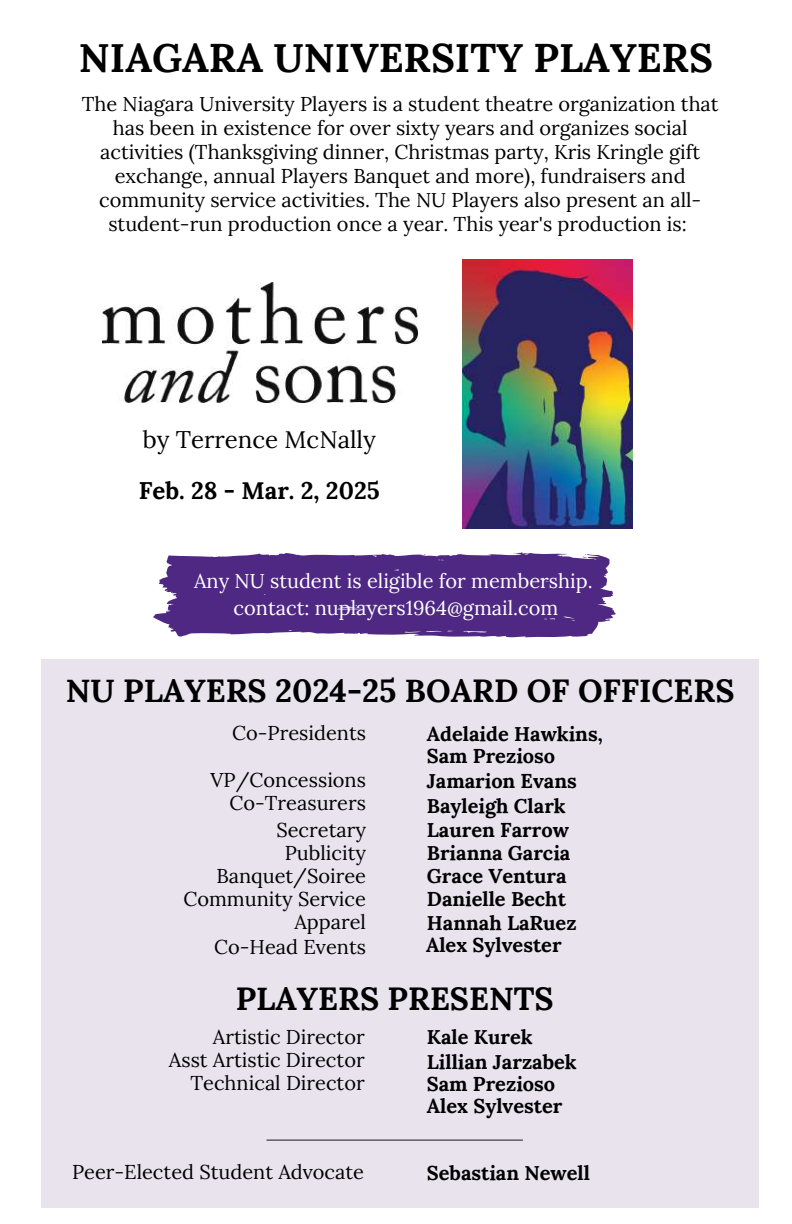
<style>
.page{position:relative;width:792px;height:1224px;background:#fff}
.page>*{position:absolute;margin:0;border:0;box-sizing:border-box;transform-origin:0 0}
.t1{font:700 40px "Lora";color:#000}
.t2{font:700 32px "Lora";color:#000}
.t3{font:24px "Lora";color:#000}
.t4{font:700 24px "Lora";color:#000}
.t5{font:20px/23px "Lora";color:#000;text-align:right}
.t6{font:700 20px/23.6px "Lora";color:#000}
.t7{font:20px/27px "Lora";color:#fff;text-align:center}
</style>
<div class="page">
<svg style="left:153px;top:552px;width:462px;height:86px;background:#644292"></svg>
<img style="left:463px;top:259px;width:169px;height:270px">
<div style="left:41px;top:659px;width:718px;height:549px;background:#e9e3ee"></div>
<img style="left:102px;top:283px;width:315px;height:120px">
<hr style="left:267px;top:1139px;width:255px;height:2px;background:#000">
<h1 class="t1" style="left:79px;top:32px;width:635px">NIAGARA UNIVERSITY PLAYERS</h1>
<p class="t5" style="left:82px;top:92px;width:638px;line-height:24px;text-align:center">The Niagara University Players is a student theatre organization that has been in existence for over sixty years and organizes social activities (Thanksgiving dinner, Christmas party, Kris Kringle gift exchange, annual Players Banquet and more), fundraisers and community service activities. The NU Players also present an all&shy;student-run production once a year. This year's production is:</p>
<p class="t3" style="left:143px;top:424px;width:234px">by Terrence McNally</p>
<p class="t4" style="left:139px;top:475px;width:242px">Feb. 28 - Mar. 2, 2025</p>
<p class="t7" style="left:194px;top:567px;width:400px">Any NU student is eligible for membership. contact: nuplayers1964@gmail.com</p>
<h2 class="t2" style="left:66px;top:670px;width:670px">NU PLAYERS 2024-25 BOARD OF OFFICERS</h2>
<p class="t5" style="left:232px;top:721px;width:135px">Co-Presidents</p>
<p class="t5" style="left:211px;top:768px;width:157px">VP/Concessions<br>Co-Treasurers</p>
<p class="t5" style="left:183px;top:818px;width:184px">Secretary<br>Publicity<br>Banquet/Soiree<br>Community Service<br>Apparel</p>
<p class="t5" style="left:214px;top:935px;width:153px">Co-Head Events</p>
<p class="t6" style="left:427px;top:722px;width:177px;line-height:22.4px">Adelaide Hawkins,<br>Sam Prezioso</p>
<p class="t6" style="left:426px;top:769px;width:152px">Jamarion Evans<br>Bayleigh Clark<br>Lauren Farrow<br>Brianna Garcia<br>Grace Ventura<br>Danielle Becht<br>Hannah LaRuez<br>Alex Sylvester</p>
<h2 class="t2" style="left:236px;top:978px;width:320px">PLAYERS PRESENTS</h2>
<p class="t5" style="left:169px;top:1025px;width:197px">Artistic Director<br>Asst Artistic Director<br>Technical Director</p>
<p class="t6" style="left:427px;top:1024px;width:152px;line-height:25.4px">Kale Kurek<br>Lillian Jarzabek</p>
<p class="t6" style="left:427px;top:1072px;width:137px;line-height:22.4px">Sam Prezioso<br>Alex Sylvester</p>
<p class="t5" style="left:72px;top:1161px;width:294px">Peer-Elected Student Advocate</p>
<p class="t6" style="left:427px;top:1161px;width:165px">Sebastian Newell</p>
</div>
